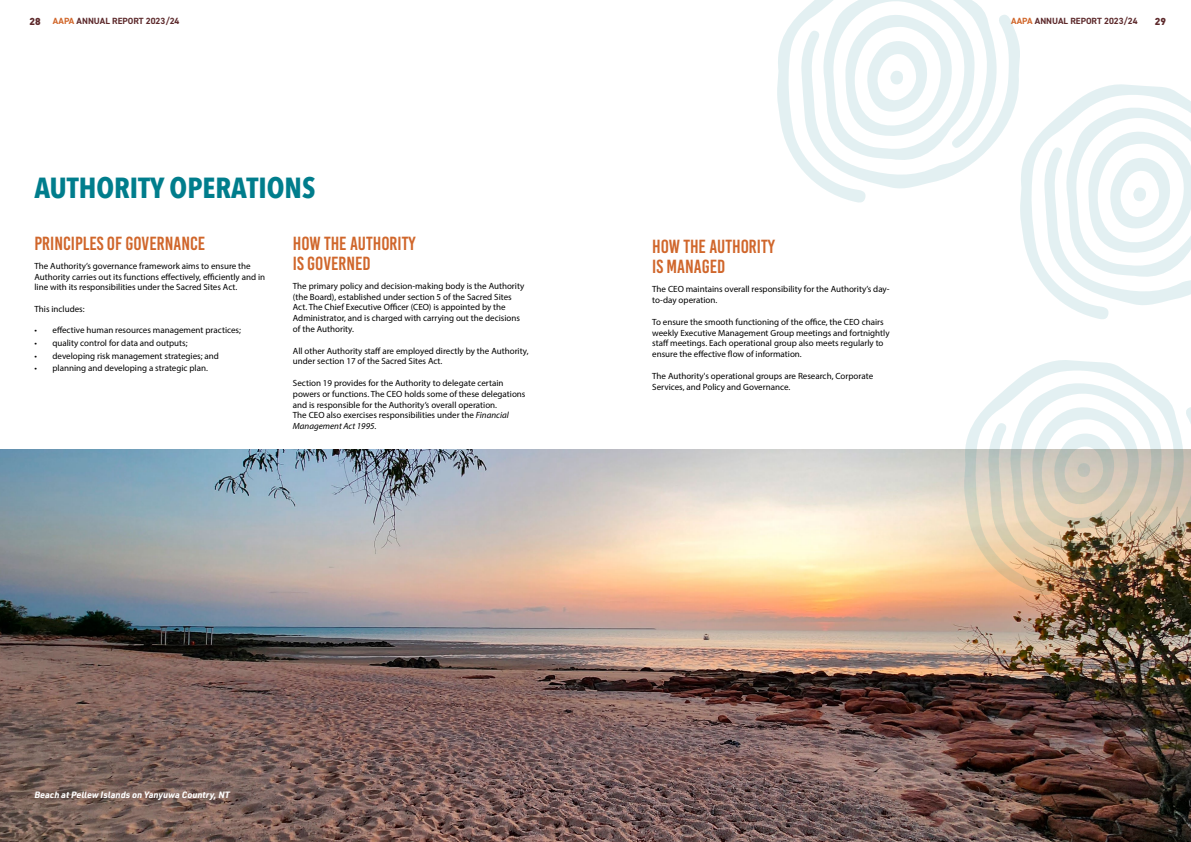
<style>
.page{position:relative;width:1191px;height:842px;background:#fff}
.page>*{position:absolute;margin:0;border:0;box-sizing:border-box;transform-origin:0 0}
.t1{font:700 29px "Avenir Next Condensed";color:#007d8c}
.t2{font:19px/20px "Bebas Kai";color:#d0662b}
.t3{font:900 10px "DIN Pro";color:#5d2a2c}
.t4{font:9px/10.8px "Myriad Pro";color:#000}
.t5{font:700 9px "DIN2014";color:#5d2a2c}
.t6{font:italic 700 9px "URWDIN";color:#fff}
.s1{font-family:"DIN Pro";font-weight:900;font-size:10px}
.s2{color:#d1672b}
.s3{font-style:italic}
</style>
<div class="page">
<img style="left:0;top:449px;width:1191px;height:393px">
<svg style="left:1020px;top:84px;width:162px;height:235px"></svg>
<svg style="left:1043px;top:96px;width:148px;height:212px"></svg>
<svg style="left:777px;top:14px;width:89px;height:189px"></svg>
<svg style="left:800px;top:0;width:222px;height:191px"></svg>
<img style="left:961px;top:360px;width:228px;height:237px">
<img style="left:987px;top:372px;width:204px;height:211px">
<p class="t5" style="left:30px;top:15px;width:151px"><span class="s1">28</span> <span class="s2">AAPA</span> ANNUAL REPORT 2023/24</p>
<p class="t5" style="left:1011px;top:15px;width:128px"><span class="s2">AAPA</span> ANNUAL REPORT 2023/24</p>
<p class="t3" style="left:1155px;top:14px;width:13px">29</p>
<h1 class="t1" style="left:34px;top:170px;width:282px">AUTHORITY OPERATIONS</h1>
<h2 class="t2" style="left:34px;top:233px;width:172px">PRINCIPLES OF GOVERNANCE</h2>
<p class="t4" style="left:34px;top:260px;width:232px">The Authority’s governance framework aims to ensure the<br>Authority carries out its functions effectively, efficiently and in line with its responsibilities under the Sacred Sites Act.</p>
<p class="t4" style="left:34px;top:303px;width:52px">This includes:</p>
<p class="t4" style="left:34px;top:324px;width:208px">• effective human resources management practices;</p>
<p class="t4" style="left:34px;top:337px;width:155px">• quality control for data and outputs;</p>
<p class="t4" style="left:34px;top:350px;width:186px">• developing risk management strategies; and</p>
<p class="t4" style="left:34px;top:363px;width:175px">• planning and developing a strategic plan.</p>
<h2 class="t2" style="left:293px;top:233px;width:124px">HOW THE AUTHORITY<br>IS GOVERNED</h2>
<p class="t4" style="left:293px;top:280px;width:233px">The primary policy and decision-making body is the Authority (the Board), established under section 5 of the Sacred Sites Act. The Chief Executive Officer (CEO) is appointed by the Administrator, and is charged with carrying out the decisions of the Authority.</p>
<p class="t4" style="left:293px;top:345px;width:237px">All other Authority staff are employed directly by the Authority, under section 17 of the Sacred Sites Act.</p>
<p class="t4" style="left:293px;top:377px;width:234px">Section 19 provides for the Authority to delegate certain powers or functions. The CEO holds some of these delegations and is responsible for the Authority’s overall operation.<br>The CEO also exercises responsibilities under the <span class="s3">Financial Management Act 1995</span>.</p>
<h2 class="t2" style="left:652px;top:237px;width:124px">HOW THE AUTHORITY<br>IS MANAGED</h2>
<p class="t4" style="left:652px;top:284px;width:239px">The CEO maintains overall responsibility for the Authority’s day&shy;to-day operation.</p>
<p class="t4" style="left:652px;top:316px;width:239px">To ensure the smooth functioning of the office, the CEO chairs weekly Executive Management Group meetings and fortnightly staff meetings. Each operational group also meets regularly to ensure the effective flow of information.</p>
<p class="t4" style="left:652px;top:370px;width:222px">The Authority's operational groups are Research, Corporate<br>Services, and Policy and Governance.</p>
<p class="t6" style="left:34px;top:789px;width:197px">Beach at Pellew Islands on Yanyuwa Country, NT</p>
</div>
